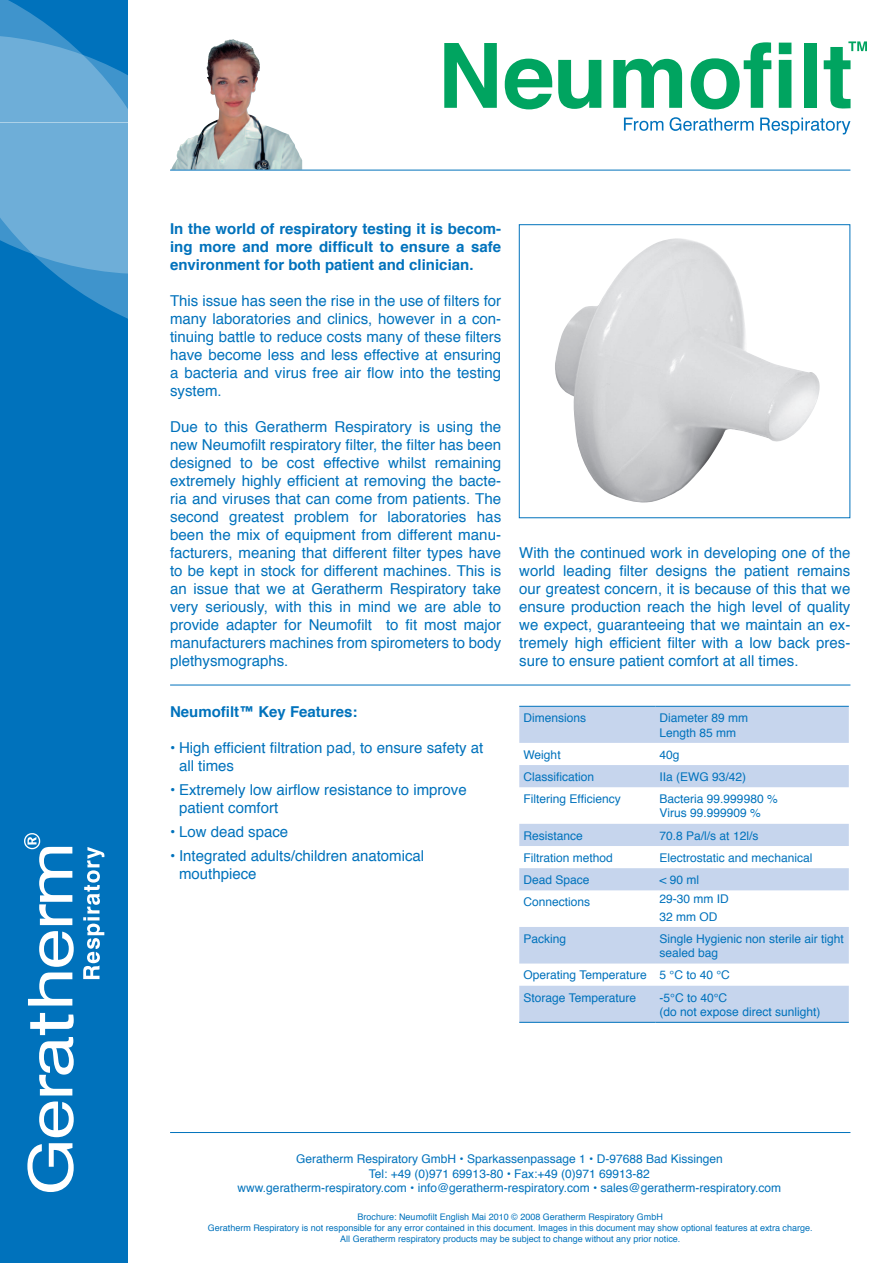
<style>
.page{position:relative;width:893px;height:1263px;background:#fff}
.page>*{position:absolute;margin:0;border:0;box-sizing:border-box;transform-origin:0 0}
.t1{font:15px/18px "Helvetica";color:#0072bc;text-align:justify}
.t2{font:700 15px/18px "Helvetica";color:#0072bc;text-align:justify}
.t3{font:12px/14.4px "Helvetica";color:#0072bc}
.t4{font:9px "Helvetica";color:#0072bc}
</style>
<div class="page">
<img style="left:210px;top:39px;width:23px;height:13px">
<div style="left:0;top:0;width:128px;height:1263px;background:#0072bc"></div>
<svg style="left:39px;top:1101px;width:35px;height:36px"></svg>
<svg style="left:27px;top:1143px;width:47px;height:49px"></svg>
<svg style="left:30px;top:1013px;width:44px;height:82px"></svg>
<svg style="left:28px;top:931px;width:46px;height:74px"></svg>
<svg style="left:24px;top:833px;width:48px;height:92px"></svg>
<svg style="left:83px;top:847px;width:21px;height:132px"></svg>
<svg style="left:0;top:0;width:128px;height:319px"></svg>
<hr style="left:170px;top:170px;width:680px;height:1px;background:#0072bc">
<hr style="left:170px;top:685px;width:680px;height:1px;background:#0072bc">
<svg style="left:519px;top:707px;width:330px;height:183px;fill:#c6d5ed"></svg>
<svg style="left:519px;top:927px;width:330px;height:95px"></svg>
<hr style="left:519px;top:706px;width:136px;height:1px;background:#0072bc">
<hr style="left:655px;top:706px;width:194px;height:1px;background:#0072bc">
<hr style="left:519px;top:1022px;width:136px;height:1px;background:#0072bc">
<hr style="left:655px;top:1022px;width:194px;height:1px;background:#0072bc">
<hr style="left:170px;top:1132px;width:680px;height:1px;background:#0072bc">
<div style="left:519px;top:224px;width:331px;height:294px;border:1px solid #0072bc"></div>
<svg style="left:624px;top:118px;width:39px;height:13px"></svg>
<svg style="left:670px;top:117px;width:83px;height:14px"></svg>
<svg style="left:760px;top:118px;width:90px;height:16px"></svg>
<svg style="left:444px;top:43px;width:53px;height:65px"></svg>
<svg style="left:505px;top:59px;width:47px;height:50px"></svg>
<svg style="left:558px;top:60px;width:43px;height:49px"></svg>
<svg style="left:613px;top:59px;width:69px;height:49px"></svg>
<svg style="left:691px;top:42px;width:80px;height:67px"></svg>
<svg style="left:779px;top:43px;width:12px;height:65px"></svg>
<div style="left:804px;top:43px;width:12px;height:65px;background:#00a460"></div>
<svg style="left:824px;top:41px;width:43px;height:68px"></svg>
<img style="left:555px;top:238px;width:265px;height:264px">
<p class="t2" style="left:170px;top:220px;width:333px">In the world of respiratory testing it is becom&shy;ing more and more difficult to ensure a safe environment for both patient and clinician.</p>
<p class="t1" style="left:170px;top:292px;width:333px">This issue has seen the rise in the use of filters for many laboratories and clinics, however in a con&shy;tinuing battle to reduce costs many of these filters have become less and less effective at ensuring a bacteria and virus free air flow into the testing system.</p>
<p class="t1" style="left:170px;top:418px;width:333px">Due to this Geratherm Respiratory is using the new Neumofilt respiratory filter, the filter has been designed to be cost effective whilst remaining extremely highly efficient at removing the bacte&shy;ria and viruses that can come from patients. The second greatest problem for laboratories has been the mix of equipment from different manu-</p>
<p class="t1" style="left:170px;top:544px;width:333px">facturers, meaning that different filter types have to be kept in stock for different machines. This is an issue that we at Geratherm Respiratory take very seriously, with this in mind we are able to provide adapter for Neumofilt to fit most major manufacturers machines from spirometers to body plethysmographs.</p>
<p class="t1" style="left:519px;top:544px;width:333px">With the continued work in developing one of the world leading filter designs the patient remains our greatest concern, it is because of this that we ensure production reach the high level of quality we expect, guaranteeing that we maintain an ex&shy;tremely high efficient filter with a low back pres&shy;sure to ensure patient comfort at all times.</p>
<p class="t2" style="left:170px;top:703px;width:189px">Neumofilt™ Key Features:</p>
<p class="t1" style="left:179px;top:739px;width:306px;text-indent:-9px">• High efficient filtration pad, to ensure safety at all times</p>
<p class="t1" style="left:179px;top:781px;width:289px;text-indent:-9px">• Extremely low airflow resistance to improve patient comfort</p>
<p class="t1" style="left:170px;top:823px;width:120px">• Low dead space</p>
<p class="t1" style="left:170px;top:847px;width:256px">• Integrated adults/children anatomical</p>
<p class="t1" style="left:179px;top:865px;width:79px">mouthpiece</p>
<p class="t3" style="left:523px;top:711px;width:64px">Dimensions</p>
<p class="t3" style="left:660px;top:711px;width:90px">Diameter 89 mm</p>
<p class="t3" style="left:660px;top:725px;width:78px">Length 85 mm</p>
<p class="t3" style="left:523px;top:748px;width:39px">Weight</p>
<p class="t3" style="left:660px;top:748px;width:22px">40g</p>
<p class="t3" style="left:523px;top:770px;width:72px">Classification</p>
<p class="t3" style="left:660px;top:770px;width:88px">IIa (EWG 93/42)</p>
<p class="t3" style="left:523px;top:792px;width:99px">Filtering Efficiency</p>
<p class="t3" style="left:660px;top:792px;width:120px">Bacteria 99.999980 %</p>
<p class="t3" style="left:660px;top:806px;width:103px">Virus 99.999909 %</p>
<p class="t3" style="left:523px;top:828px;width:61px">Resistance</p>
<p class="t3" style="left:660px;top:828px;width:100px">70.8 Pa/l/s at 12l/s</p>
<p class="t3" style="left:523px;top:851px;width:91px">Filtration method</p>
<p class="t3" style="left:660px;top:851px;width:154px">Electrostatic and mechanical</p>
<p class="t3" style="left:523px;top:873px;width:68px">Dead Space</p>
<p class="t3" style="left:660px;top:873px;width:41px">&lt; 90 ml</p>
<p class="t3" style="left:523px;top:895px;width:68px">Connections</p>
<p class="t3" style="left:660px;top:892px;width:71px">29-30 mm ID</p>
<p class="t3" style="left:660px;top:909px;width:60px">32 mm OD</p>
<p class="t3" style="left:523px;top:932px;width:44px">Packing</p>
<p class="t3" style="left:660px;top:932px;width:186px">Single Hygienic non sterile air tight sealed bag</p>
<p class="t3" style="left:523px;top:968px;width:125px">Operating Temperature</p>
<p class="t3" style="left:660px;top:968px;width:72px">5 °C to 40 °C</p>
<p class="t3" style="left:523px;top:990px;width:114px">Storage Temperature</p>
<p class="t3" style="left:660px;top:990px;width:69px">-5°C to 40°C</p>
<p class="t3" style="left:660px;top:1005px;width:162px">(do not expose direct sunlight)</p>
<p class="t3" style="left:296px;top:1152px;width:428px">Geratherm Respiratory GmbH • Sparkassenpassage 1 • D-97688 Bad Kissingen</p>
<p class="t3" style="left:369px;top:1166px;width:283px">Tel: +49 (0)971 69913-80 • Fax:+49 (0)971 69913-82</p>
<p class="t3" style="left:238px;top:1181px;width:545px">www.geratherm-respiratory.com • info@geratherm-respiratory.com • sales@geratherm-respiratory.com</p>
<p class="t4" style="left:358px;top:1210px;width:307px">Brochure: Neumofilt English Mai 2010 © 2008 Geratherm Respiratory GmbH</p>
<p class="t4" style="left:208px;top:1221px;width:606px">Geratherm Respiratory is not responsible for any error contained in this document. Images in this document may show optional features at extra charge.</p>
<p class="t4" style="left:340px;top:1231px;width:342px">All Geratherm respiratory products may be subject to change without any prior notice.</p>
</div>
